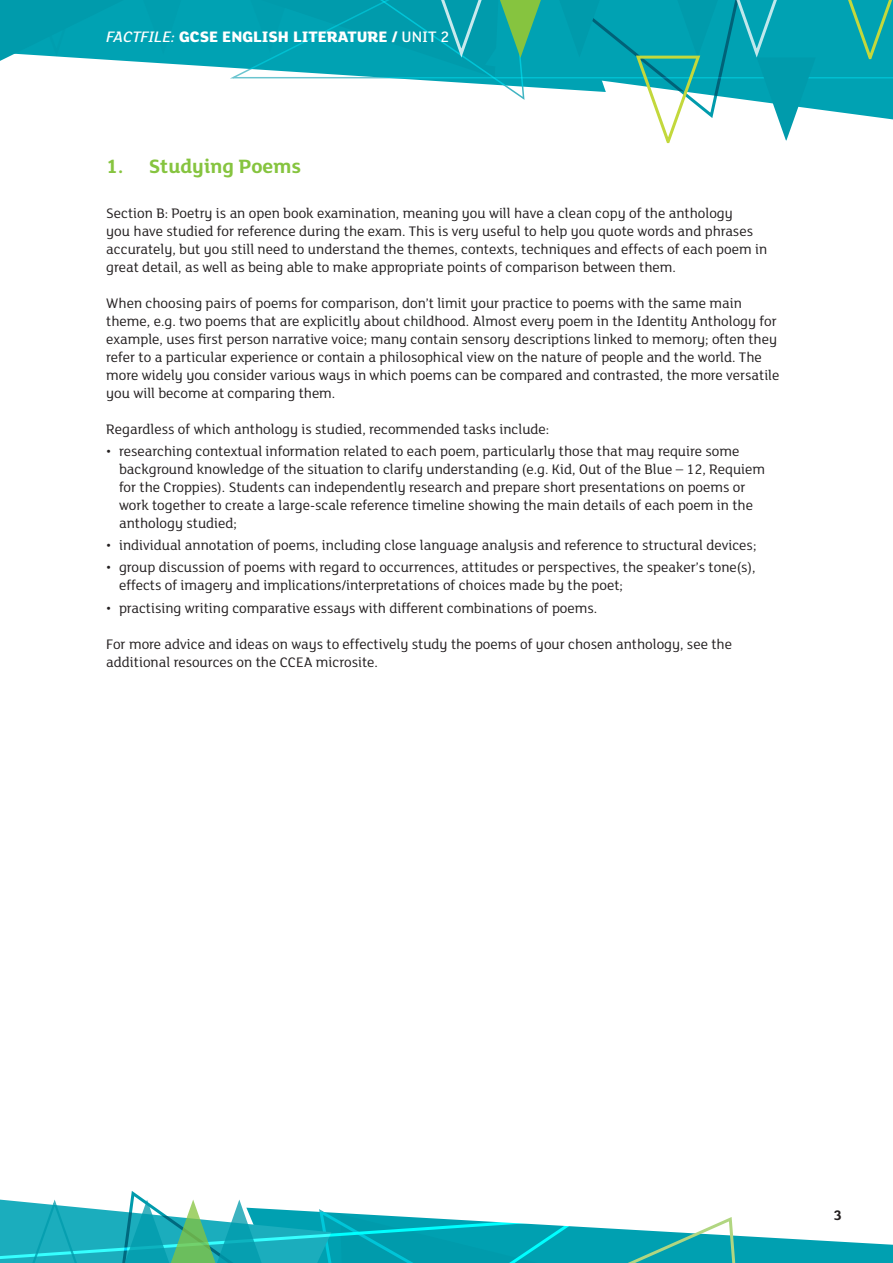
<style>
.page{position:relative;width:893px;height:1263px;background:#fff}
.page>*{position:absolute;margin:0;border:0;box-sizing:border-box;transform-origin:0 0}
.t1{font:700 21px "FS Lola";color:#86c43f}
.t2{font:800 16.5px "FS Lola";color:#fff}
.Body_Text{font:15px/18px "FS Lola";color:#231f20}
.t3{font:700 15px "FS Lola";color:#231f20}
.s1{font-weight:500}
.s2{font-weight:500;font-style:italic}
</style>
<div class="page">
<div style="left:189px;top:0;width:36px;height:68px;background:#00a2b3"></div>
<svg style="left:0;top:0;width:189px;height:65px;background:#16a7b7"></svg>
<svg style="left:225px;top:0;width:668px;height:144px"></svg>
<svg style="left:0;top:1191px;width:893px;height:72px"></svg>
<p class="t2" style="left:200px;top:25px;width:251px">SE ENGLISH LITERATURE / <span class="s1">UNIT 2</span></p>
<p class="t2" style="left:107px;top:26px;width:357px"><span class="s2">FACTFILE:</span> GCE HISTORY OF ART / <span class="s1">ARCHITECTURE</span></p>
<h2 class="t1" style="left:106px;top:152px;width:196px">1. Studying Poems</h2>
<p class="Body_Text" style="left:106px;top:203px;width:662px">Section B: Poetry is an open book examination, meaning you will have a clean copy of the anthology<br>you have studied for reference during the exam. This is very useful to help you quote words and phrases accurately, but you still need to understand the themes, contexts, techniques and effects of each poem in great detail, as well as being able to make appropriate points of comparison between them.</p>
<p class="Body_Text" style="left:106px;top:293px;width:675px">When choosing pairs of poems for comparison, don’t limit your practice to poems with the same main theme, e.g. two poems that are explicitly about childhood. Almost every poem in the Identity Anthology for example, uses first person narrative voice; many contain sensory descriptions linked to memory; often they refer to a particular experience or contain a philosophical view on the nature of people and the world. The more widely you consider various ways in which poems can be compared and contrasted, the more versatile you will become at comparing them.</p>
<p class="Body_Text" style="left:106px;top:419px;width:445px">Regardless of which anthology is studied, recommended tasks include:</p>
<p class="Body_Text" style="left:119px;top:441px;width:648px;text-indent:-13px">• researching contextual information related to each poem, particularly those that may require some background knowledge of the situation to clarify understanding (e.g. Kid, Out of the Blue – 12, Requiem for the Croppies). Students can independently research and prepare short presentations on poems or work together to create a large-scale reference timeline showing the main details of each poem in the anthology studied;</p>
<p class="Body_Text" style="left:106px;top:536px;width:652px">• individual annotation of poems, including close language analysis and reference to structural devices;</p>
<p class="Body_Text" style="left:119px;top:558px;width:638px;text-indent:-13px">• group discussion of poems with regard to occurrences, attitudes or perspectives, the speaker’s tone(s), effects of imagery and implications/interpretations of choices made by the poet;</p>
<p class="Body_Text" style="left:106px;top:598px;width:492px">• practising writing comparative essays with different combinations of poems.</p>
<p class="Body_Text" style="left:106px;top:634px;width:627px">For more advice and ideas on ways to effectively study the poems of your chosen anthology, see the additional resources on the CCEA microsite.</p>
<p class="t3" style="left:834px;top:1205px;width:10px">3</p>
</div>
